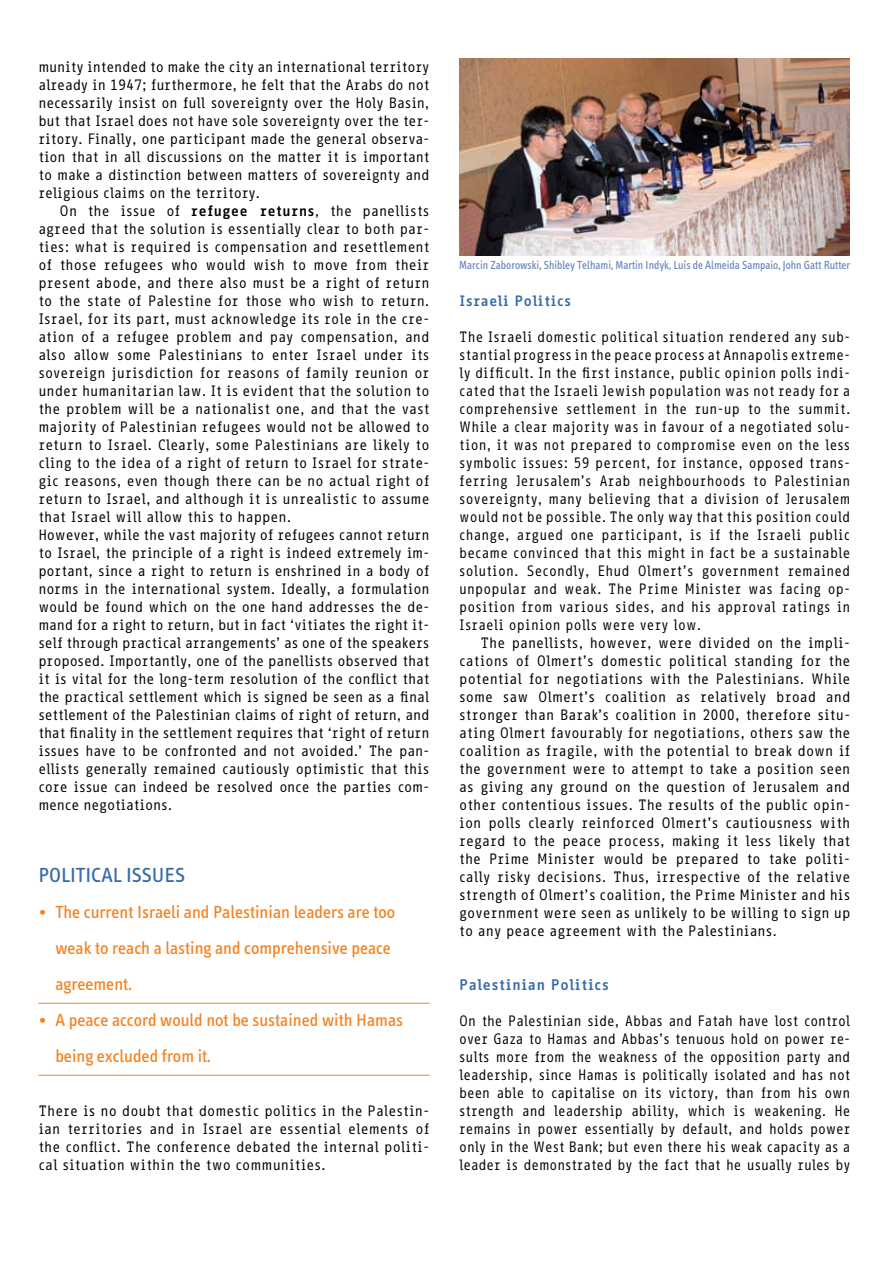
<style>
.page{position:relative;width:893px;height:1263px;background:#fff}
.page>*{position:absolute;margin:0;border:0;box-sizing:border-box;transform-origin:0 0}
.t1{font:21px "Info Text";color:#356aa9}
.t2{font:18px/36px "Info Text";color:#f58220}
.t3{font:700 15px "Info Office";color:#356aa9}
.t4{font:14.7px/18px "Info Office";color:#000;text-align:justify}
.t5{font:14.7px/18px "Info Office";color:#000;text-align:justify;scale:.96 1}
.t6{font:700 14.7px "Info Office";color:#356aa9}
.t7{font:12px "Info Text";color:#6784ba;scale:.92 1}
.s1{font-weight:700}
</style>
<div class="page">
<img style="left:459px;top:58px;width:390px;height:198px">
<hr style="left:38px;top:1003px;width:392px;height:1px;background:#f58220">
<hr style="left:38px;top:1075px;width:392px;height:1px;background:#f58220">
<p class="t4" style="left:38px;top:58px;width:393px">munity intended to make the city an international territory already in 1947; furthermore, he felt that the Arabs do not necessarily insist on full sovereignty over the Holy Basin, but that Israel does not have sole sovereignty over the ter&shy;ritory. Finally, one participant made the general observa&shy;tion that in all discussions on the matter it is important to make a distinction between matters of sovereignty and religious claims on the territory.</p>
<p class="t4" style="left:38px;top:202px;width:393px;text-align:left;text-indent:21px">On the issue of <span class="s1">refugee returns</span>, the panellists agreed that the solution is essentially clear to both par&shy;ties: what is required is compensation and resettlement of those refugees who would wish to move from their present abode, and there also must be a right of return to the state of Palestine for those who wish to return.<br>Israel, for its part, must acknowledge its role in the cre&shy;ation of a refugee problem and pay compensation, and also allow some Palestinians to enter Israel under its sovereign jurisdiction for reasons of family reunion or under humanitarian law. It is evident that the solution to the problem will be a nationalist one, and that the vast majority of Palestinian refugees would not be allowed to return to Israel. Clearly, some Palestinians are likely to cling to the idea of a right of return to Israel for strate&shy;gic reasons, even though there can be no actual right of return to Israel, and although it is unrealistic to assume that Israel will allow this to happen.<br>However, while the vast majority of refugees cannot return to Israel, the principle of a right is indeed extremely im&shy;portant, since a right to return is enshrined in a body of norms in the international system. Ideally, a formulation would be found which on the one hand addresses the de&shy;mand for a right to return, but in fact ‘vitiates the right it&shy;self through practical arrangements’ as one of the speakers proposed. Importantly, one of the panellists observed that it is vital for the long-term resolution of the conflict that the practical settlement which is signed be seen as a final settlement of the Palestinian claims of right of return, and that finality in the settlement requires that ‘right of return issues have to be confronted and not avoided.’ The pan&shy;ellists generally remained cautiously optimistic that this core issue can indeed be resolved once the parties com&shy;mence negotiations.</p>
<h1 class="t1" style="left:38px;top:863px;width:146px">Political Issu es</h1>
<p class="t2" style="left:55px;top:894px;width:341px;text-indent:-17px">• The current Israeli and Palestinian leaders are too weak to reach a lasting and comprehensive peace agreement.</p>
<p class="t2" style="left:55px;top:1002px;width:349px;text-indent:-17px">• A peace accord would not be sustained with H amas being excluded from it.</p>
<p class="t4" style="left:38px;top:1102px;width:393px">There is no doubt that domestic politics in the Palestin&shy;ian territories and in Israel are essential elements of the conflict. The conference debated the internal politi&shy;cal situation within the two communities.</p>
<p class="t7" style="left:459px;top:258px;width:426px">Marcin Zaborowski, Shibley Telhami, Martin Indyk, Luís de Almeida Sampaio, John Gatt Rutter</p>
<p class="t6" style="left:459px;top:292px;width:114px">Israeli Politics</p>
<p class="t5" style="left:459px;top:328px;width:409px">The Israeli domestic political situation rendered any sub&shy;stantial progress in the peace process at Annapolis extreme&shy;ly difficult. In the first instance, public opinion polls indi&shy;cated that the Israeli Jewish population was not ready for a comprehensive settlement in the run-up to the summit.<br>While a clear majority was in favour of a negotiated solu&shy;tion, it was not prepared to compromise even on the less symbolic issues: 59 percent, for instance, opposed trans&shy;ferring Jerusalem’s Arab neighbourhoods to Palestinian sovereignty, many believing that a division of Jerusalem would not be possible. The only way that this position could change, argued one participant, is if the Israeli public became convinced that this might in fact be a sustainable solution. Secondly, Ehud Olmert’s government remained unpopular and weak. The Prime Minister was facing op&shy;position from various sides, and his approval ratings in Israeli opinion polls were very low.</p>
<p class="t4" style="left:459px;top:634px;width:393px;text-indent:21px">The panellists, however, were divided on the impli&shy;cations of Olmert’s domestic political standing for the potential for negotiations with the Palestinians. While some saw Olmert’s coalition as relatively broad and stronger than Barak’s coalition in 2000, therefore situ&shy;ating Olmert favourably for negotiations, others saw the coalition as fragile, with the potential to break down if the government were to attempt to take a position seen as giving any ground on the question of Jerusalem and other contentious issues. The results of the public opin&shy;ion polls clearly reinforced Olmert’s cautiousness with regard to the peace process, making it less likely that the Prime Minister would be prepared to take politi&shy;cally risky decisions. Thus, irrespective of the relative strength of Olmert’s coalition, the Prime Minister and his government were seen as unlikely to be willing to sign up to any peace agreement with the Palestinians.</p>
<p class="t3" style="left:459px;top:976px;width:151px">Palestinian Politics</p>
<p class="t5" style="left:459px;top:1012px;width:409px">On the Palestinian side, Abbas and Fatah have lost control over Gaza to Hamas and Abbas’s tenuous hold on power re&shy;sults more from the weakness of the opposition party and leadership, since Hamas is politically isolated and has not been able to capitalise on its victory, than from his own strength and leadership ability, which is weakening. He remains in power essentially by default, and holds power only in the West Bank; but even there his weak capacity as a leader is demonstrated by the fact that he usually rules by</p>
</div>
